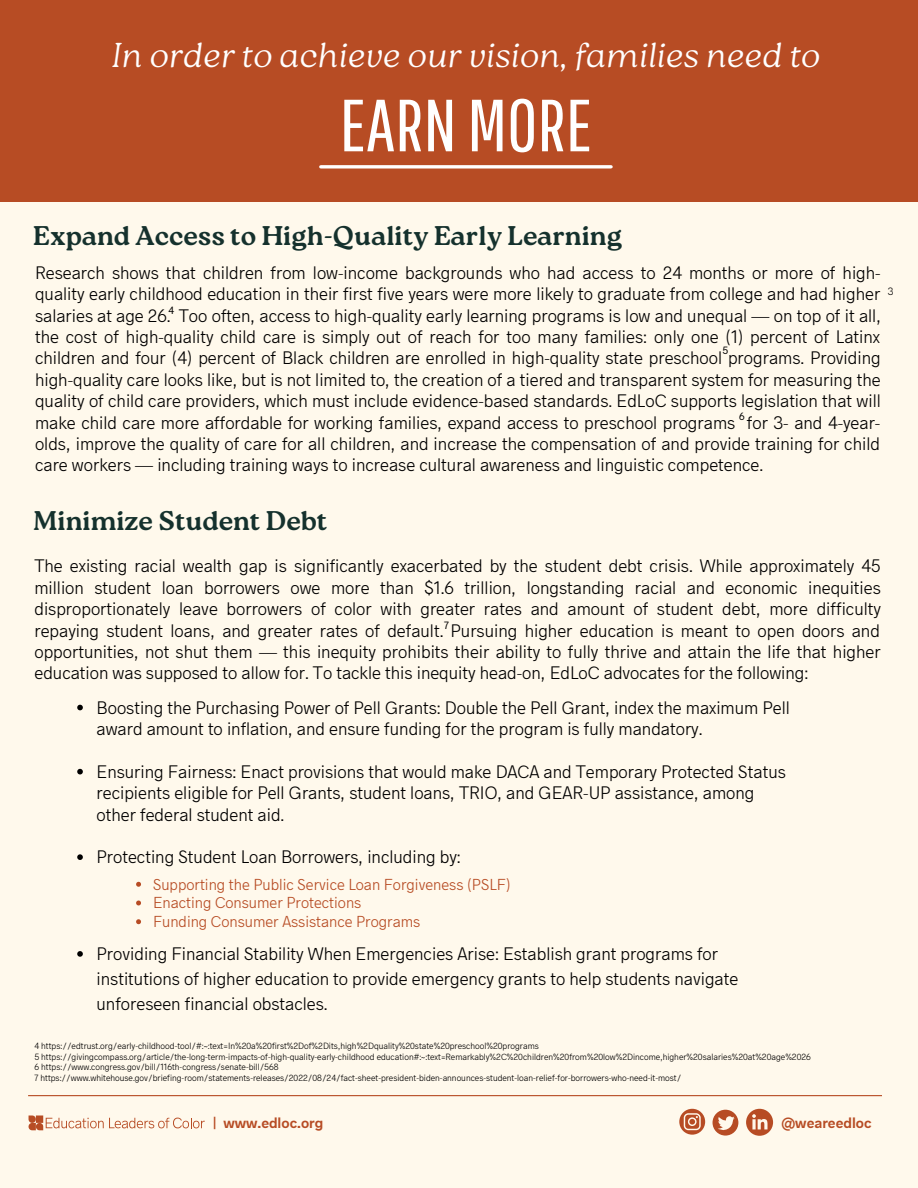
<style>
.page{position:relative;width:918px;height:1188px;background:#fff9ec}
.page>*{position:absolute;margin:0;border:0;box-sizing:border-box;transform-origin:0 0}
.t1{font:73.65px "Pathway Gothic One";color:#fff}
.t2{font:italic 100 34.5px "Roca One";color:#fff}
.t3{font:700 27px "Roca Two";color:#15312d}
.t4{font:300 18px/21.3px "Hanken Sans";color:#000}
.t5{font:300 15.75px "Hanken Sans";color:#b74c24}
.t6{font:600 15px "Hanken Sans";color:#b74c24}
.t7{font:10.5px "Hanken Sans";color:#000}
.t8{font:300 10.5px "Hanken Sans";color:#000}
.t9{font:300 9px "Hanken Sans";color:#000}
</style>
<div class="page">
<hr style="left:28px;top:1095px;width:854px;height:1px;background:#b74c24">
<svg style="left:29px;top:1116px;width:176px;height:14px"></svg>
<svg style="left:679px;top:1109px;width:26px;height:26px"></svg>
<svg style="left:713px;top:1110px;width:25px;height:26px"></svg>
<svg style="left:746px;top:1109px;width:27px;height:27px"></svg>
<div style="left:0;top:0;width:918px;height:202px;background:#b74c24"></div>
<svg style="left:321px;top:165px;width:290px;height:4px"></svg>
<svg style="left:77px;top:705px;width:6px;height:5px"></svg>
<svg style="left:77px;top:769px;width:6px;height:5px"></svg>
<svg style="left:77px;top:854px;width:6px;height:6px"></svg>
<svg style="left:77px;top:951px;width:6px;height:6px"></svg>
<svg style="left:136px;top:882px;width:5px;height:5px"></svg>
<svg style="left:136px;top:901px;width:5px;height:4px"></svg>
<svg style="left:136px;top:919px;width:5px;height:5px"></svg>
<p class="t2" style="left:112px;top:35px;width:710px">In order to achieve our vision, families need to</p>
<p class="t1" style="left:340px;top:81px;width:254px">EARN MORE</p>
<p class="t3" style="left:33px;top:219px;width:591px">Expand Access to High-Quality Early Learning</p>
<p class="t4" style="left:35px;top:261px;width:847px;text-align:justify">Research shows that children from low-income backgrounds who had access to 24 months or more of high&shy;quality early childhood education in their first five years were more likely to graduate from college and had higher salaries at age 26. Too often, access to high-quality early learning programs is low and unequal — on top of it all, the cost of high-quality child care is simply out of reach for too many families: only one (1) percent of Latinx children and four (4) percent of Black children are enrolled in high-quality state preschool programs. Providing high-quality care looks like, but is not limited to, the creation of a tiered and transparent system for measuring the quality of child care providers, which must include evidence-based standards. EdLoC supports legislation that will make child care more affordable for working families, expand access to preschool programs for 3- and 4-year&shy;olds, improve the quality of care for all children, and increase the compensation of and provide training for child care workers — including training ways to increase cultural awareness and linguistic competence.</p>
<p class="t7" style="left:169px;top:304px;width:7px">4</p>
<p class="t7" style="left:722px;top:344px;width:7px">5</p>
<p class="t7" style="left:739px;top:410px;width:7px">6</p>
<p class="t8" style="left:888px;top:285px;width:7px">3</p>
<p class="t3" style="left:33px;top:505px;width:296px">Minimize Student Debt</p>
<p class="t4" style="left:34px;top:555px;width:848px;text-align:justify">The existing racial wealth gap is significantly exacerbated by the student debt crisis. While approximately 45 million student loan borrowers owe more than $1.6 trillion, longstanding racial and economic inequities disproportionately leave borrowers of color with greater rates and amount of student debt, more difficulty repaying student loans, and greater rates of default. Pursuing higher education is meant to open doors and opportunities, not shut them — this inequity prohibits their ability to fully thrive and attain the life that higher education was supposed to allow for. To tackle this inequity head-on, EdLoC advocates for the following:</p>
<p class="t7" style="left:444px;top:619px;width:6px">7</p>
<p class="t4" style="left:97px;top:696px;width:695px">Boosting the Purchasing Power of Pell Grants: Double the Pell Grant, index the maximum Pell award amount to inflation, and ensure funding for the program is fully mandatory.</p>
<p class="t4" style="left:97px;top:760px;width:691px">Ensuring Fairness: Enact provisions that would make DACA and Temporary Protected Status recipients eligible for Pell Grants, student loans, TRIO, and GEAR-UP assistance, among other federal student aid.</p>
<p class="t4" style="left:97px;top:845px;width:366px">Protecting Student Loan Borrowers, including by:</p>
<p class="t5" style="left:153px;top:874px;width:359px">Supporting the Public Service Loan Forgiveness (PSLF)</p>
<p class="t5" style="left:153px;top:893px;width:210px">Enacting Consumer Protections</p>
<p class="t5" style="left:153px;top:911px;width:269px">Funding Consumer Assistance Programs</p>
<p class="t4" style="left:97px;top:941px;width:643px;line-height:24.8px">Providing Financial Stability When Emergencies Arise: Establish grant programs for institutions of higher education to provide emergency grants to help students navigate unforeseen financial obstacles.</p>
<p class="t9" style="left:34px;top:1040px;width:506px">4 https://edtrust.org/early-childhood-tool/#:~:text=In%20a%20first%2Dof%2Dits,high%2Dquality%20state%20preschool%20programs</p>
<p class="t9" style="left:34px;top:1051px;width:778px">5 https://givingcompass.org/article/the-long-term-impacts-of-high-quality-early-childhood education#:~:text=Remarkably%2C%20children%20from%20low%2Dincome,higher%20salaries%20at%20age%2026</p>
<p class="t9" style="left:34px;top:1061px;width:246px">6 https://www.congress.gov/bill/116th-congress/senate-bill/568</p>
<p class="t9" style="left:34px;top:1072px;width:648px">7 https://www.whitehouse.gov/briefing-room/statements-releases/2022/08/24/fact-sheet-president-biden-announces-student-loan-relief-for-borrowers-who-need-it-most/</p>
<p class="t6" style="left:213px;top:1113px;width:112px">| www.edloc.org</p>
<p class="t6" style="left:781px;top:1113px;width:92px">@weareedloc</p>
</div>
